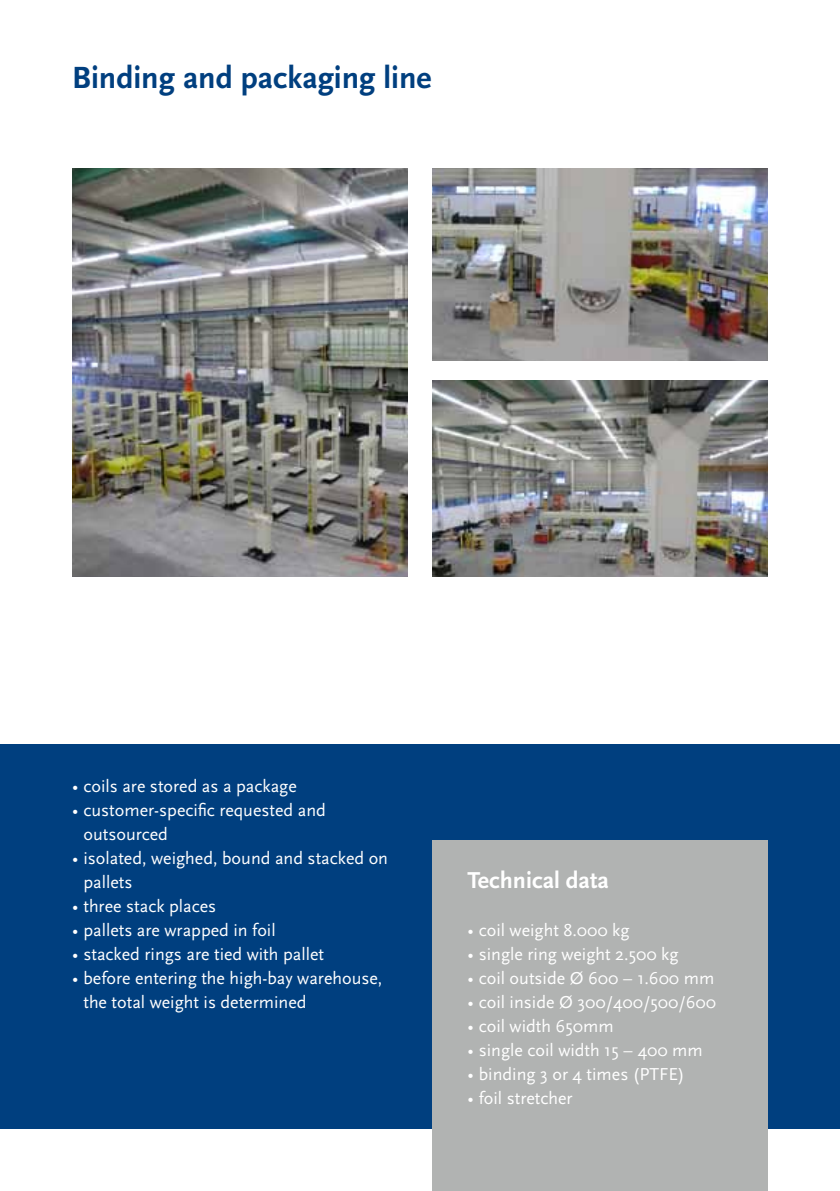
<style>
.page{position:relative;width:840px;height:1191px;background:#fff}
.page>*{position:absolute;margin:0;border:0;box-sizing:border-box;transform-origin:0 0}
.t1{font:700 32px "Scala Sans";color:#003f7f}
.t2{font:700 24px "Scala Sans";color:#fff}
.t3{font:18px/24px "Scala Sans";color:#fff}
</style>
<div class="page">
<div style="left:0;top:744px;width:839px;height:384px;background:#003f7f"></div>
<img style="left:432px;top:168px;width:335px;height:192px">
<img style="left:72px;top:168px;width:336px;height:408px">
<img style="left:432px;top:380px;width:335px;height:196px">
<div style="left:432px;top:840px;width:335px;height:351px;background:#b1b3b2"></div>
<h1 class="t1" style="left:72px;top:60px;width:361px">Binding and packaging line</h1>
<p class="t3" style="left:72px;top:774px;width:226px">• coils are stored as a package</p>
<p class="t3" style="left:83px;top:798px;width:244px;text-indent:-11px">• customer-specific requested and outsourced</p>
<p class="t3" style="left:83px;top:846px;width:306px;text-indent:-11px">• isolated, weighed, bound and stacked on pallets</p>
<p class="t3" style="left:72px;top:894px;width:145px">• three stack places</p>
<p class="t3" style="left:72px;top:918px;width:205px">• pallets are wrapped in foil</p>
<p class="t3" style="left:72px;top:942px;width:253px">• stacked rings are tied with pallet</p>
<p class="t3" style="left:83px;top:966px;width:300px;text-indent:-11px">• before entering the high-bay warehouse, the total weight is determined</p>
<h2 class="t2" style="left:467px;top:867px;width:143px">Technical data</h2>
<p class="t3" style="left:467px;top:918px;width:163px">• coil weight 8.000 kg</p>
<p class="t3" style="left:467px;top:942px;width:212px">• single ring weight 2.500 kg</p>
<p class="t3" style="left:467px;top:966px;width:248px">• coil outside Ø 600 – 1.600 mm</p>
<p class="t3" style="left:467px;top:990px;width:250px">• coil inside Ø 300/400/500/600</p>
<p class="t3" style="left:467px;top:1014px;width:148px">• coil width 650mm</p>
<p class="t3" style="left:467px;top:1038px;width:237px">• single coil width 15 – 400 mm</p>
<p class="t3" style="left:467px;top:1062px;width:219px">• binding 3 or 4 times (PTFE)</p>
<p class="t3" style="left:467px;top:1086px;width:107px">• foil stretcher</p>
</div>
